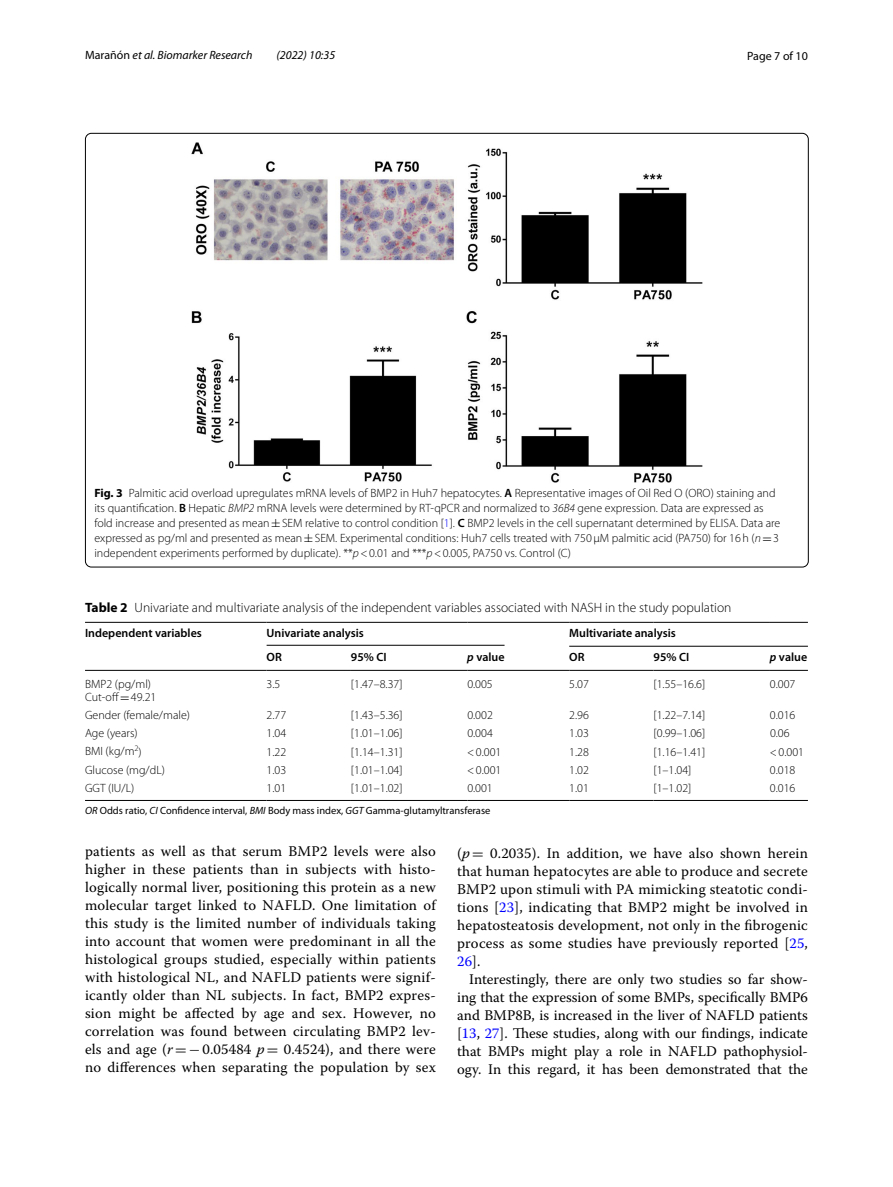
<style>
.page{position:relative;width:893px;height:1187px;background:#fff}
.page>*{position:absolute;margin:0;border:0;box-sizing:border-box;transform-origin:0 0}
.t1{font:14.7px/18px "Warnock Pro";letter-spacing:.015em;color:#000;text-align:justify}
.t2{font:300 13.5px "Myriad Pro";color:#000}
.t3{font:300 12px/15px "Myriad Pro";color:#000}
.t4{font:600 12px "Myriad Pro";color:#000}
.t5{font:italic 12px "Myriad Pro";color:#000}
.t6{font:12px "Myriad Pro";color:#000}
.t7{font:10.5px "Myriad Pro";color:#000}
.s1{font-style:normal}
.s2{font-weight:700}
.s3{font-weight:600}
.s4{font-style:italic}
.s5{font-family:"MTSY";font-weight:400}
.s6{color:#00f}
.s7{font-family:"MTSY"}
</style>
<div class="page">
<img style="left:192px;top:142px;width:510px;height:340px">
<hr style="left:85px;top:622px;width:182px;height:1px;background:#000">
<hr style="left:85px;top:670px;width:182px;height:1px;background:#000">
<hr style="left:267px;top:622px;width:84px;height:1px;background:#000">
<hr style="left:351px;top:622px;width:116px;height:1px;background:#000">
<hr style="left:467px;top:622px;width:102px;height:1px;background:#000">
<hr style="left:569px;top:622px;width:85px;height:1px;background:#000">
<hr style="left:654px;top:622px;width:116px;height:1px;background:#000">
<hr style="left:770px;top:622px;width:38px;height:1px;background:#000">
<hr style="left:267px;top:670px;width:84px;height:1px;background:#000">
<hr style="left:351px;top:670px;width:116px;height:1px;background:#000">
<hr style="left:467px;top:670px;width:102px;height:1px;background:#000">
<hr style="left:569px;top:670px;width:85px;height:1px;background:#000">
<hr style="left:654px;top:670px;width:116px;height:1px;background:#000">
<hr style="left:770px;top:670px;width:38px;height:1px;background:#000">
<hr style="left:85px;top:800px;width:182px;height:1px;background:#000">
<hr style="left:267px;top:800px;width:84px;height:1px;background:#000">
<hr style="left:351px;top:800px;width:116px;height:1px;background:#000">
<hr style="left:467px;top:800px;width:102px;height:1px;background:#000">
<hr style="left:569px;top:800px;width:85px;height:1px;background:#000">
<hr style="left:654px;top:800px;width:116px;height:1px;background:#000">
<hr style="left:770px;top:800px;width:38px;height:1px;background:#000">
<hr style="left:267px;top:645px;width:238px;height:1px;background:#000">
<hr style="left:569px;top:646px;width:239px;height:1px;background:#000">
<p class="t5" style="left:85px;top:48px;width:169px"><span class="s1">Marañón</span> et al. Biomarker Research</p>
<p class="t5" style="left:276px;top:48px;width:60px">(2022) 10:35</p>
<p class="t6" style="left:747px;top:48px;width:62px">Page 7 of 10</p>
<p class="t3" style="left:94px;top:486px;width:687px"><span class="s2">Fig. 3</span> Palmitic acid overload upregulates mRNA levels of BMP2 in Huh7 hepatocytes. <span class="s3">A</span> Representative images of Oil Red O (ORO) staining and its quantification. <span class="s3">B</span> Hepatic <span class="s4">BMP2</span> mRNA levels were determined by RT-qPCR and normalized to <span class="s4">36B4</span> gene expression. Data are expressed as fold increase and presented as mean<span class="s5">±</span>SEM relative to control condition [<span class="s6">1</span>]. <span class="s3">C</span> BMP2 levels in the cell supernatant determined by ELISA. Data are expressed as pg/ml and presented as mean<span class="s5">±</span>SEM. Experimental conditions: Huh7 cells treated with 750μM palmitic acid (PA750) for 16h (<span class="s4">n</span><span class="s5">=</span>3 independent experiments performed by duplicate). **<span class="s4">p</span>&lt;0.01 and ***<span class="s4">p</span>&lt;0.005, PA750 vs. Control (C)</p>
<p class="t2" style="left:85px;top:600px;width:648px"><span class="s2">Table 2</span> Univariate and multivariate analysis of the independent variables associated with NASH in the study population</p>
<p class="t4" style="left:85px;top:625px;width:118px">Independent variables</p>
<p class="t4" style="left:267px;top:625px;width:99px">Univariate analysis</p>
<p class="t4" style="left:569px;top:625px;width:108px">Multivariate analysis</p>
<p class="t4" style="left:267px;top:649px;width:17px">OR</p>
<p class="t4" style="left:351px;top:649px;width:37px">95% CI</p>
<p class="t4" style="left:467px;top:649px;width:39px"><span class="s4">p</span> value</p>
<p class="t4" style="left:569px;top:649px;width:17px">OR</p>
<p class="t4" style="left:654px;top:649px;width:37px">95% CI</p>
<p class="t4" style="left:770px;top:649px;width:39px"><span class="s4">p</span> value</p>
<p class="t3" style="left:85px;top:677px;width:73px;line-height:13.5px">BMP2 (pg/ml)<br>Cut-off<span class="s5">=</span>49.21</p>
<p class="t3" style="left:267px;top:676px;width:15px">3.5</p>
<p class="t3" style="left:351px;top:676px;width:53px">[1.47–8.37]</p>
<p class="t3" style="left:467px;top:676px;width:27px">0.005</p>
<p class="t3" style="left:569px;top:676px;width:21px">5.07</p>
<p class="t3" style="left:654px;top:676px;width:53px">[1.55–16.6]</p>
<p class="t3" style="left:770px;top:676px;width:27px">0.007</p>
<p class="t3" style="left:85px;top:707px;width:106px">Gender (female/male)</p>
<p class="t3" style="left:267px;top:707px;width:21px">2.77</p>
<p class="t3" style="left:351px;top:707px;width:53px">[1.43–5.36]</p>
<p class="t3" style="left:467px;top:707px;width:27px">0.002</p>
<p class="t3" style="left:569px;top:707px;width:21px">2.96</p>
<p class="t3" style="left:654px;top:707px;width:53px">[1.22–7.14]</p>
<p class="t3" style="left:770px;top:707px;width:27px">0.016</p>
<p class="t3" style="left:85px;top:726px;width:54px">Age (years)</p>
<p class="t3" style="left:267px;top:726px;width:21px">1.04</p>
<p class="t3" style="left:351px;top:726px;width:53px">[1.01–1.06]</p>
<p class="t3" style="left:467px;top:726px;width:27px">0.004</p>
<p class="t3" style="left:569px;top:726px;width:21px">1.03</p>
<p class="t3" style="left:654px;top:726px;width:53px">[0.99–1.06]</p>
<p class="t3" style="left:770px;top:726px;width:21px">0.06</p>
<p class="t3" style="left:85px;top:744px;width:58px">BMI (kg/m<sup>2</sup>)</p>
<p class="t3" style="left:267px;top:744px;width:21px">1.22</p>
<p class="t3" style="left:351px;top:744px;width:53px">[1.14–1.31]</p>
<p class="t3" style="left:467px;top:744px;width:36px">&lt;0.001</p>
<p class="t3" style="left:569px;top:744px;width:21px">1.28</p>
<p class="t3" style="left:654px;top:744px;width:53px">[1.16–1.41]</p>
<p class="t3" style="left:770px;top:744px;width:36px">&lt;0.001</p>
<p class="t3" style="left:85px;top:762px;width:81px">Glucose (mg/dL)</p>
<p class="t3" style="left:267px;top:762px;width:21px">1.03</p>
<p class="t3" style="left:351px;top:762px;width:53px">[1.01–1.04]</p>
<p class="t3" style="left:467px;top:762px;width:36px">&lt;0.001</p>
<p class="t3" style="left:569px;top:762px;width:21px">1.02</p>
<p class="t3" style="left:654px;top:762px;width:39px">[1–1.04]</p>
<p class="t3" style="left:770px;top:762px;width:27px">0.018</p>
<p class="t3" style="left:85px;top:780px;width:51px">GGT (IU/L)</p>
<p class="t3" style="left:267px;top:780px;width:21px">1.01</p>
<p class="t3" style="left:351px;top:780px;width:53px">[1.01–1.02]</p>
<p class="t3" style="left:467px;top:780px;width:27px">0.001</p>
<p class="t3" style="left:569px;top:780px;width:21px">1.01</p>
<p class="t3" style="left:654px;top:780px;width:39px">[1–1.02]</p>
<p class="t3" style="left:770px;top:780px;width:27px">0.016</p>
<p class="t7" style="left:85px;top:804px;width:407px"><span class="s4">OR</span> Odds ratio, <span class="s4">CI</span> Confidence interval, <span class="s4">BMI</span> Body mass index, <span class="s4">GGT</span> Gamma-glutamyltransferase</p>
<p class="t1" style="left:85px;top:841px;width:352px">patients as well as that serum BMP2 levels were also higher in these patients than in subjects with histo&shy;logically normal liver, positioning this protein as a new molecular target linked to NAFLD. One limitation of this study is the limited number of individuals taking into account that women were predominant in all the histological groups studied, especially within patients with histological NL, and NAFLD patients were signif&shy;icantly older than NL subjects. In fact, BMP2 expres&shy;sion might be affected by age and sex. However, no correlation was found between circulating BMP2 lev&shy;els and age (<span class="s4">r</span><span class="s7">=−</span>0.05484 <span class="s4">p</span><span class="s7">=</span> 0.4524), and there were no differences when separating the population by sex</p>
<p class="t1" style="left:457px;top:843px;width:352px">(<span class="s4">p</span><span class="s7">=</span> 0.2035). In addition, we have also shown herein that human hepatocytes are able to produce and secrete BMP2 upon stimuli with PA mimicking steatotic condi&shy;tions [<span class="s6">23</span>], indicating that BMP2 might be involved in hepatosteatosis development, not only in the fibrogenic process as some studies have previously reported [<span class="s6">25</span>, <span class="s6">26</span>].</p>
<p class="t1" style="left:457px;top:969px;width:352px;text-indent:12px">Interestingly, there are only two studies so far show&shy;ing that the expression of some BMPs, specifically BMP6 and BMP8B, is increased in the liver of NAFLD patients [<span class="s6">13</span>, <span class="s6">27</span>]. These studies, along with our findings, indicate that BMPs might play a role in NAFLD pathophysiol&shy;ogy. In this regard, it has been demonstrated that the</p>
</div>
